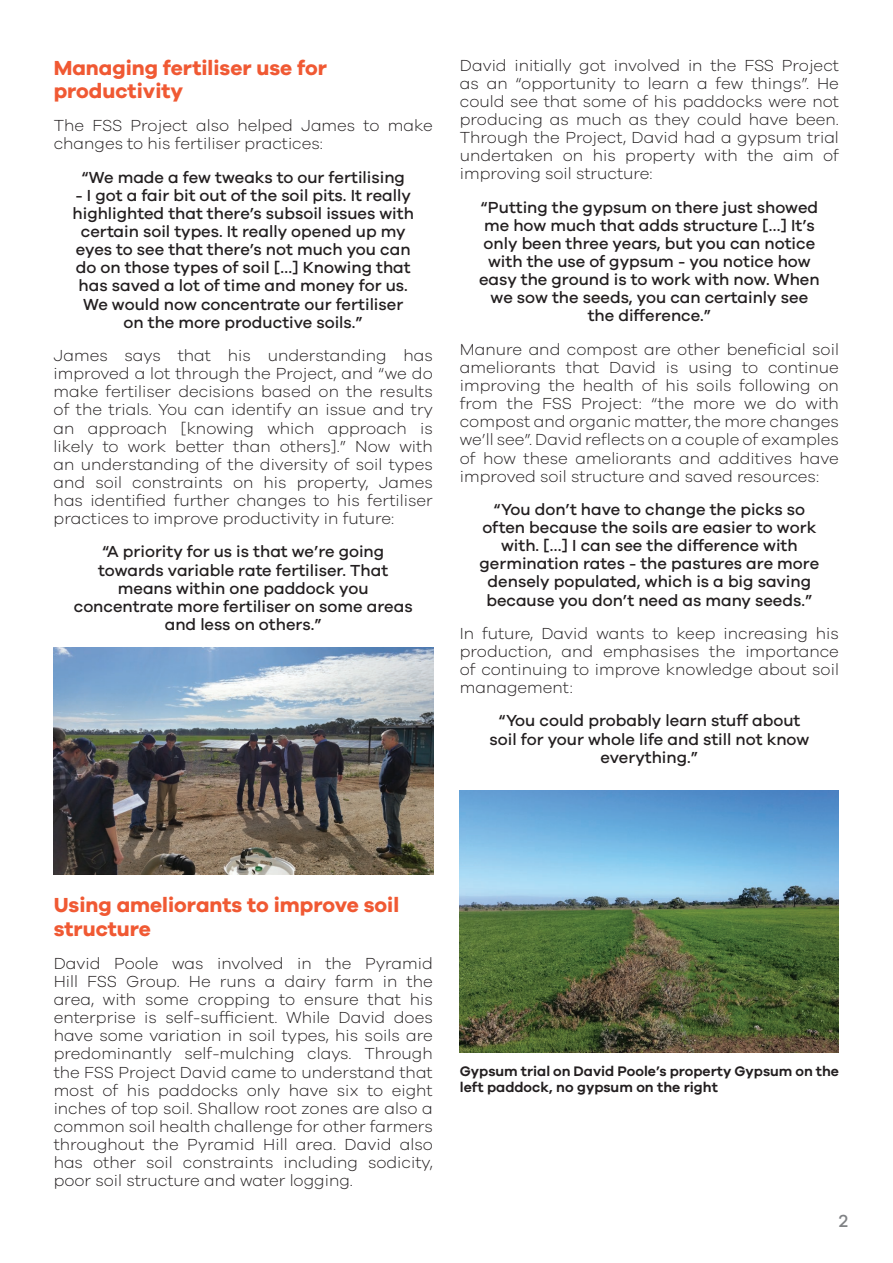
<style>
.page{position:relative;width:893px;height:1263px;background:#fff}
.page>*{position:absolute;margin:0;border:0;box-sizing:border-box;transform-origin:0 0}
.t1{font:700 21px/23.1px "Galano Grotesque";color:#f05933}
.t2{font:500 18px "Galano Grotesque";color:#808285}
.t3{font:300 16.5px/18.1px "Galano Grotesque";color:#231f20;text-align:justify}
.t4{font:500 16.5px/18.1px "Galano Grotesque";color:#231f20;text-align:center}
.t5{font:600 14.25px/15.6px "Galano Grotesque";color:#231f20}
</style>
<div class="page">
<img style="left:54px;top:647px;width:379px;height:227px">
<img style="left:460px;top:791px;width:379px;height:262px">
<p class="t1" style="left:54px;top:56px;width:275px">Managing fertiliser use for productivity</p>
<p class="t3" style="left:54px;top:116px;width:381px">The FSS Project also helped James to make changes to his fertiliser practices:</p>
<p class="t4" style="left:81px;top:167px;width:325px">“We made a few tweaks to our fertilising</p>
<p class="t4" style="left:73px;top:186px;width:343px">- I got a fair bit out of the soil pits. It really highlighted that there’s subsoil issues with certain soil types. It really opened up my eyes to see that there’s not much you can do on those types of soil […] Knowing that has saved a lot of time and money for us.<br>We would now concentrate our fertiliser on the more productive soils.”</p>
<p class="t3" style="left:54px;top:346px;width:381px">James says that his understanding has improved a lot through the Project, and “we do make fertiliser decisions based on the results of the trials. You can identify an issue and try an approach [knowing which approach is likely to work better than others].” Now with an understanding of the diversity of soil types and soil constraints on his property, James has identified further changes to his fertiliser practices to improve productivity in future:</p>
<p class="t4" style="left:74px;top:542px;width:340px">“A priority for us is that we’re going towards variable rate fertiliser. That means within one paddock you concentrate more fertiliser on some areas and less on others.”</p>
<p class="t3" style="left:460px;top:55px;width:381px">David initially got involved in the FSS Project as an “opportunity to learn a few things”. He could see that some of his paddocks were not producing as much as they could have been.<br>Through the Project, David had a gypsum trial undertaken on his property with the aim of improving soil structure:</p>
<p class="t4" style="left:479px;top:197px;width:342px">“Putting the gypsum on there just showed me how much that adds structure […] It’s only been three years, but you can notice with the use of gypsum - you notice how easy the ground is to work with now. When we sow the seeds, you can certainly see the difference.”</p>
<p class="t3" style="left:460px;top:339px;width:381px">Manure and compost are other beneficial soil ameliorants that David is using to continue improving the health of his soils following on from the FSS Project: “the more we do with compost and organic matter, the more changes we’ll see”. David reflects on a couple of examples of how these ameliorants and additives have improved soil structure and saved resources:</p>
<p class="t4" style="left:479px;top:500px;width:341px">“You don’t have to change the picks so often because the soils are easier to work with. […] I can see the difference with germination rates - the pastures are more densely populated, which is a big saving because you don’t need as many seeds.”</p>
<p class="t3" style="left:460px;top:624px;width:381px">In future, David wants to keep increasing his production, and emphasises the importance of continuing to improve knowledge about soil management:</p>
<p class="t4" style="left:489px;top:711px;width:321px">“You could probably learn stuff about soil for your whole life and still not know everything.”</p>
<p class="t1" style="left:54px;top:893px;width:347px">Using ameliorants to improve soil structure</p>
<p class="t3" style="left:54px;top:953px;width:381px">David Poole was involved in the Pyramid Hill FSS Group. He runs a dairy farm in the area, with some cropping to ensure that his enterprise is self-sufficient. While David does have some variation in soil types, his soils are predominantly self-mulching clays. Through the FSS Project David came to understand that most of his paddocks only have six to eight inches of top soil. Shallow root zones are also a common soil health challenge for other farmers throughout the Pyramid Hill area. David also has other soil constraints including sodicity, poor soil structure and water logging.</p>
<p class="t5" style="left:460px;top:1063px;width:381px">Gypsum trial on David Poole’s property Gypsum on the left paddock, no gypsum on the right</p>
<p class="t2" style="left:839px;top:1210px;width:11px">2</p>
</div>
